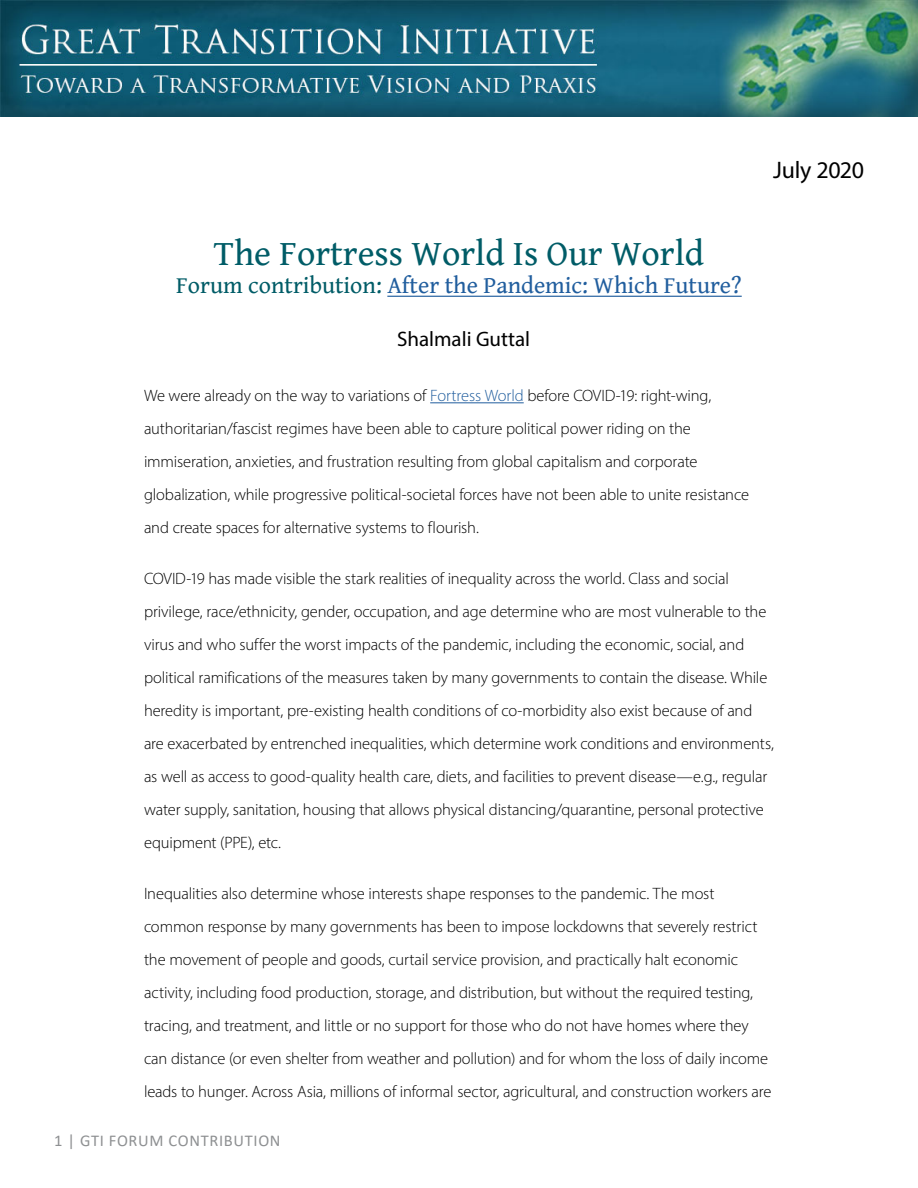
<style>
.page{position:relative;width:918px;height:1188px;background:#fff}
.page>*{position:absolute;margin:0;border:0;box-sizing:border-box;transform-origin:0 0}
.t1{font:36px "Gentium Book Basic";color:#005c67}
.t2{font:24px "Gentium Book Basic";color:#215e9e}
.t3{font:24px "Myriad Pro";letter-spacing:-.015em;color:#000}
.t4{font:21px "Myriad Pro";color:#000}
.t5{font:300 16.5px/33px "Myriad Pro";letter-spacing:-.01em;color:#000}
.t6{font:16.5px "Calibri";letter-spacing:.04em;color:#8e9092}
.s1{color:#005c67}
.s2{color:#215e9e}
</style>
<div class="page">
<img style="left:0;top:1px;width:918px;height:116px">
<hr style="left:387px;top:296px;width:355px;height:1px;background:#215e9e">
<hr style="left:430px;top:402px;width:94px;height:1px;background:#215e9e">
<h1 class="t1" style="left:214px;top:226px;width:492px">The Fortress World Is Our World</h1>
<h2 class="t2" style="left:176px;top:268px;width:567px"><span class="s1">Forum contribution:</span> After the Pandemic: Which Future?</h2>
<p class="t4" style="left:397px;top:326px;width:135px">Shalmali Guttal</p>
<h2 class="t3" style="left:773px;top:155px;width:92px">July 2020</h2>
<p class="t5" style="left:144px;top:379px;width:607px">We were already on the way to variations of <span class="s2">Fortress World</span> before COVID-19: right-wing, authoritarian/fascist regimes have been able to capture political power riding on the immiseration, anxieties, and frustration resulting from global capitalism and corporate globalization, while progressive political-societal forces have not been able to unite resistance and create spaces for alternative systems to flourish.</p>
<p class="t5" style="left:144px;top:562px;width:631px">COVID-19 has made visible the stark realities of inequality across the world. Class and social privilege, race/ethnicity, gender, occupation, and age determine who are most vulnerable to the virus and who suffer the worst impacts of the pandemic, including the economic, social, and political ramifications of the measures taken by many governments to contain the disease. While heredity is important, pre-existing health conditions of co-morbidity also exist because of and are exacerbated by entrenched inequalities, which determine work conditions and environments, as well as access to good-quality health care, diets, and facilities to prevent disease—e.g., regular water supply, sanitation, housing that allows physical distancing/quarantine, personal protective equipment (PPE), etc.</p>
<p class="t5" style="left:144px;top:877px;width:629px">Inequalities also determine whose interests shape responses to the pandemic. The most common response by many governments has been to impose lockdowns that severely restrict the movement of people and goods, curtail service provision, and practically halt economic activity, including food production, storage, and distribution, but without the required testing, tracing, and treatment, and little or no support for those who do not have homes where they can distance (or even shelter from weather and pollution) and for whom the loss of daily income leads to hunger. Across Asia, millions of informal sector, agricultural, and construction workers are</p>
<p class="t6" style="left:54px;top:1129px;width:228px">1 | GTI FORUM CONTRIBUTION</p>
</div>
